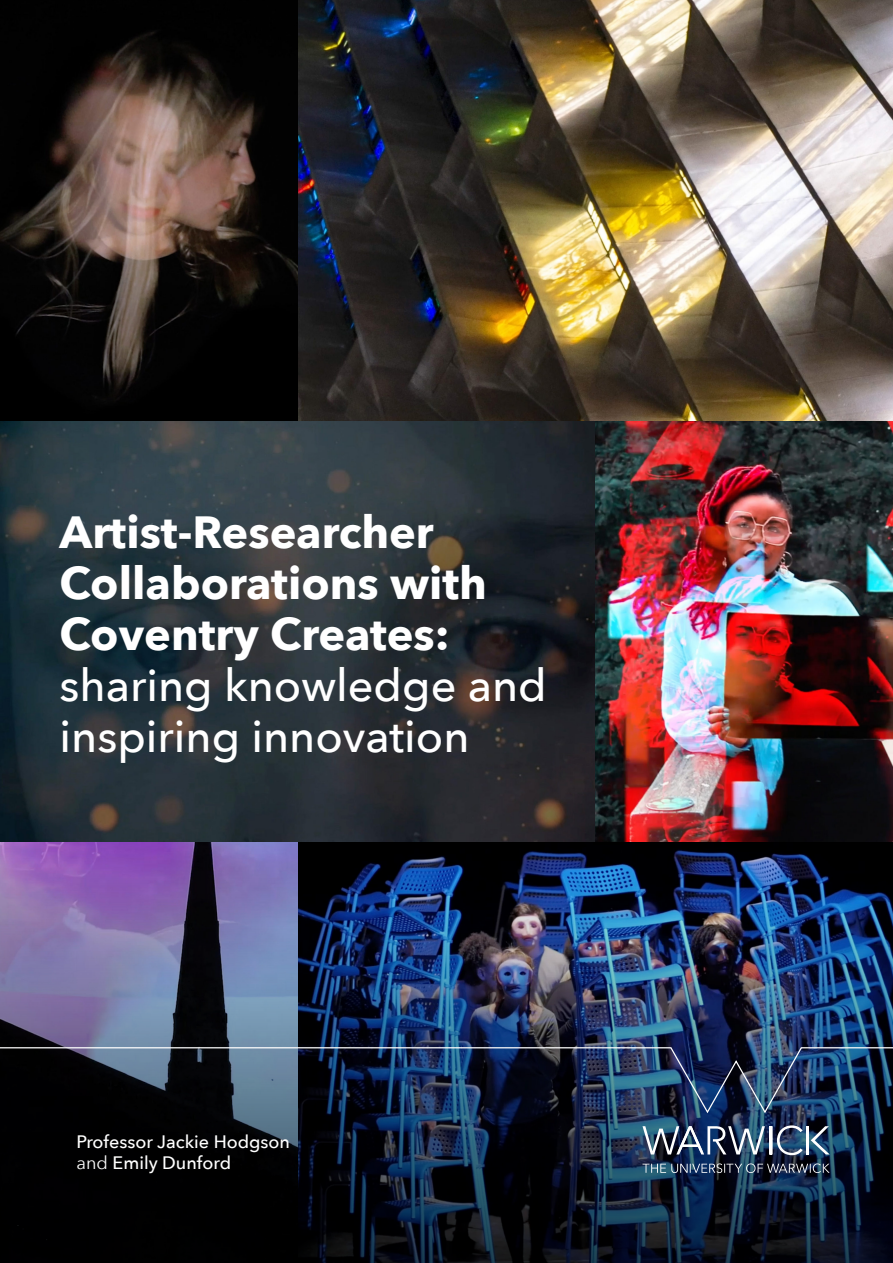
<style>
.page{position:relative;width:893px;height:1263px;background:#fff}
.page>*{position:absolute;margin:0;border:0;box-sizing:border-box;transform-origin:0 0}
.t1{font:700 45px/51px "Avenir Next";color:#fff}
.t2{font:500 45px/51px "Avenir Next";color:#fff}
.t3{font:500 18px "Avenir Next";color:#fff}
.s1{font-weight:400}
</style>
<div class="page">
<img style="left:0;top:0;width:893px;height:842px">
<img style="left:0;top:842px;width:893px;height:204px">
<img style="left:0;top:1046px;width:893px;height:217px">
<svg style="left:642px;top:1163px;width:188px;height:10px;background:#45566b"></svg>
<img style="left:642px;top:1125px;width:188px;height:30px">
<p class="t1" style="left:60px;top:506px;width:429px">Artist-Researcher<br>Collaborations with<br>Coventry Creates:</p>
<p class="t2" style="left:60px;top:658px;width:489px">sharing knowledge and inspiring innovation</p>
<p class="t3" style="left:77px;top:1126px;width:215px">Professor Jackie Hodgson</p>
<p class="t3" style="left:77px;top:1148px;width:156px"><span class="s1">and</span> Emily Dunford</p>
</div>
